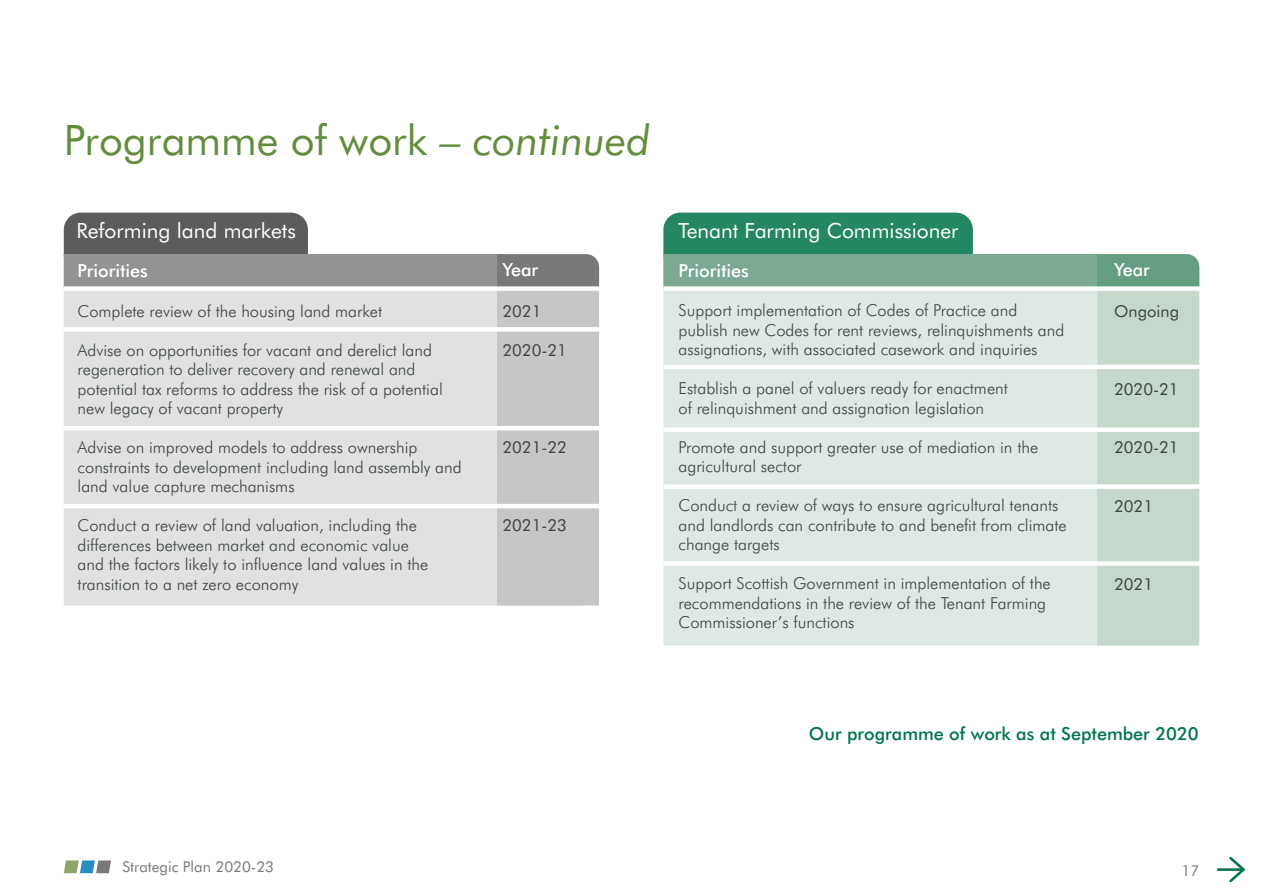
<style>
.page{position:relative;width:1263px;height:893px;background:#fff}
.page>*{position:absolute;margin:0;border:0;box-sizing:border-box;transform-origin:0 0}
.t1{font:42px "Futura BT";color:#638d3d}
.t2{font:21px "Futura BT";color:#fff}
.t3{font:500 18px "Futura BT";color:#007649}
.t4{font:500 18px "Futura BT";color:#fff}
.t5{font:300 16.5px/19.5px "Futura BT";color:#3c4542}
.t6{font:16.5px "Futura BT";color:#3c4542}
.t7{font:15px "Futura BT";color:#797a78}
.s1{font-style:italic}
</style>
<div class="page">
<svg style="left:64px;top:860px;width:47px;height:13px"></svg>
<svg style="left:64px;top:213px;width:535px;height:392px;background:#d2d2d2"></svg>
<svg style="left:663px;top:213px;width:536px;height:432px;background:#cbddd4"></svg>
<div style="left:663px;top:286px;width:573px;height:5px;background:#fff"></div>
<div style="left:64px;top:286px;width:536px;height:5px;background:#fff"></div>
<hr style="left:1217px;top:868px;width:27px;height:3px;background:#007649">
<svg style="left:1227px;top:856px;width:19px;height:27px"></svg>
<h1 class="t1" style="left:64px;top:115px;width:588px">Programme of work <span class="s1">– continued</span></h1>
<p class="t2" style="left:77px;top:218px;width:221px">Reforming land markets</p>
<p class="t4" style="left:78px;top:260px;width:72px">Priorities</p>
<p class="t5" style="left:78px;top:301px;width:306px">Complete review of the housing land market</p>
<p class="t5" style="left:78px;top:340px;width:367px">Advise on opportunities for vacant and derelict land regeneration to deliver recovery and renewal and potential tax reforms to address the risk of a potential new legacy of vacant property</p>
<p class="t5" style="left:78px;top:438px;width:386px">Advise on improved models to address ownership constraints to development including land assembly and land value capture mechanisms</p>
<p class="t5" style="left:78px;top:516px;width:352px">Conduct a review of land valuation, including the differences between market and economic value and the factors likely to influence land values in the transition to a net zero economy</p>
<p class="t4" style="left:502px;top:259px;width:37px">Year</p>
<p class="t6" style="left:502px;top:301px;width:40px">2021</p>
<p class="t6" style="left:502px;top:340px;width:66px">2020-21</p>
<p class="t6" style="left:502px;top:437px;width:66px">2021-22</p>
<p class="t6" style="left:502px;top:515px;width:66px">2021-23</p>
<p class="t2" style="left:678px;top:218px;width:282px">Tenant Farming Commissioner</p>
<p class="t4" style="left:678px;top:260px;width:72px">Priorities</p>
<p class="t5" style="left:678px;top:300px;width:387px">Support implementation of Codes of Practice and publish new Codes for rent reviews, relinquishments and assignations, with associated casework and inquiries</p>
<p class="t5" style="left:678px;top:378px;width:331px">Establish a panel of valuers ready for enactment of relinquishment and assignation legislation</p>
<p class="t5" style="left:678px;top:437px;width:361px">Promote and support greater use of mediation in the agricultural sector</p>
<p class="t5" style="left:678px;top:495px;width:390px">Conduct a review of ways to ensure agricultural tenants and landlords can contribute to and benefit from climate change targets</p>
<p class="t5" style="left:678px;top:573px;width:374px">Support Scottish Government in implementation of the recommendations in the review of the Tenant Farming<br>Commissioner’s functions</p>
<p class="t4" style="left:1114px;top:259px;width:37px">Year</p>
<p class="t6" style="left:1114px;top:301px;width:66px">Ongoing</p>
<p class="t6" style="left:1114px;top:379px;width:66px">2020-21</p>
<p class="t6" style="left:1114px;top:437px;width:66px">2020-21</p>
<p class="t6" style="left:1114px;top:496px;width:40px">2021</p>
<p class="t6" style="left:1114px;top:574px;width:40px">2021</p>
<p class="t3" style="left:809px;top:723px;width:391px">Our programme of work as at September 2020</p>
<p class="t7" style="left:123px;top:857px;width:153px">Strategic Plan 2020-23</p>
<p class="t7" style="left:1181px;top:861px;width:19px">17</p>
</div>
